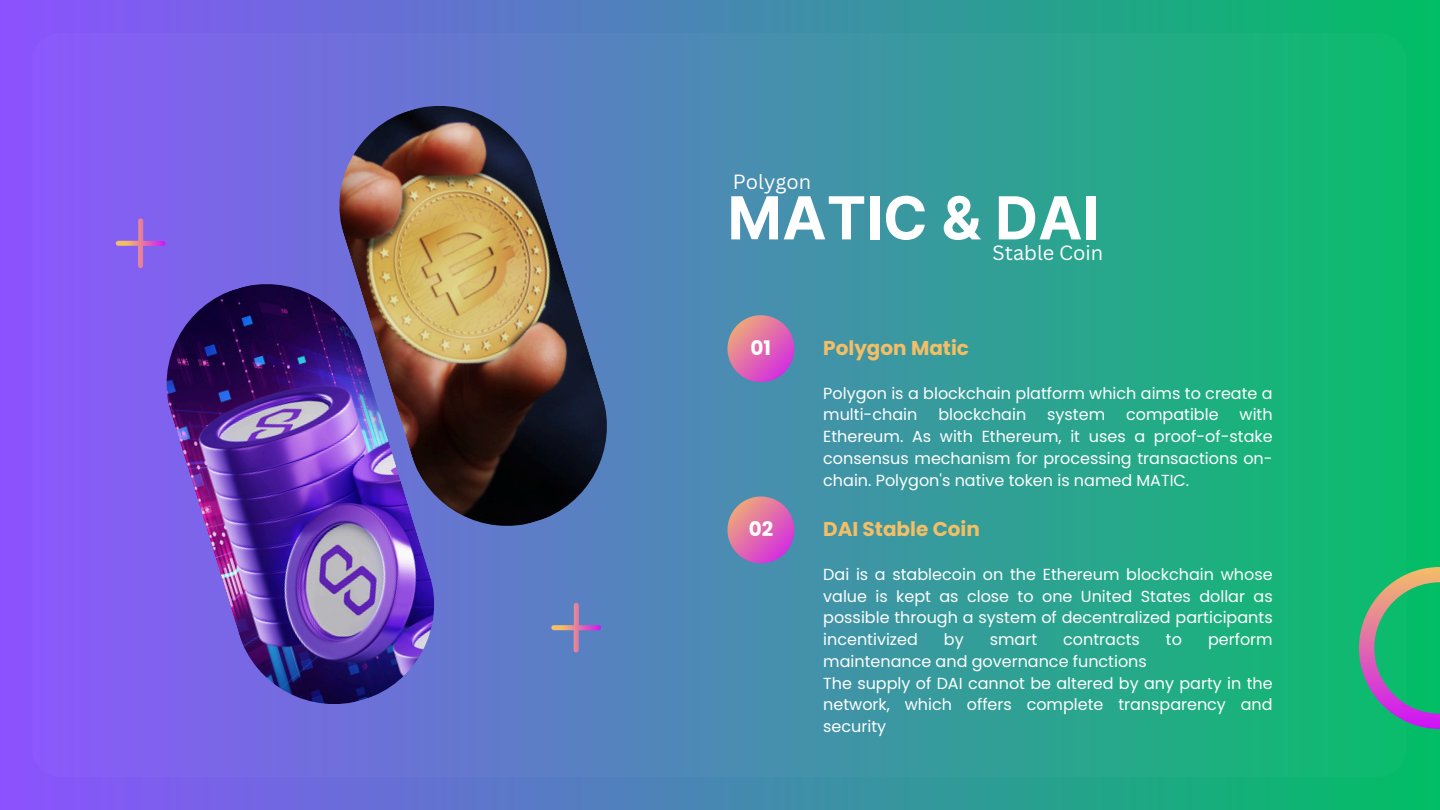
<style>
.page{position:relative;width:1440px;height:810px;background:#fff}
.page>*{position:absolute;margin:0;border:0;box-sizing:border-box;transform-origin:0 0}
.t1{font:700 59.3px "Inter";color:#fff}
.t2{font:700 20px "Poppins";color:#f3be66}
.t3{font:20px "Canva Sans";color:#fff}
.t4{font:700 20px "Poppins";color:#fff}
.t5{font:16px/21.8px "Poppins";color:#fff;text-align:justify}
</style>
<div class="page">
<div style="left:0;top:0;width:1440px;height:810px;background:linear-gradient(to right,#8c52ff,#01be64)"></div>
<div style="left:32px;top:33px;width:1375px;height:744px;background:linear-gradient(to right,#8c59fb,#0abd6b);border-radius:29px"></div>
<svg style="left:1359px;top:567px;width:81px;height:162px;background:#41a57c"></svg>
<img style="left:155px;top:272px;width:291px;height:444px">
<img style="left:328px;top:94px;width:291px;height:444px">
<svg style="left:728px;top:315px;width:66px;height:67px;background:#c171ad"></svg>
<svg style="left:728px;top:497px;width:66px;height:66px;background:#c271ad"></svg>
<svg style="left:116px;top:218px;width:50px;height:50px;background:#9466e0"></svg>
<svg style="left:551px;top:603px;width:50px;height:50px;background:#727fbb"></svg>
<h2 class="t3" style="left:733px;top:168px;width:80px">Polygon</h2>
<p class="t1" style="left:728px;top:182px;width:373px">MATIC &amp; DAI</p>
<p class="t3" style="left:993px;top:239px;width:112px">Stable Coin</p>
<h3 class="t4" style="left:751px;top:334px;width:22px">01</h3>
<h3 class="t2" style="left:823px;top:334px;width:147px">Polygon Matic</h3>
<p class="t5" style="left:823px;top:382px;width:451px">Polygon is a blockchain platform which aims to create a multi-chain</p>
<p class="t5" style="left:823px;top:404px;width:451px;text-indent:416px">with Ethereum. As with Ethereum, it uses a proof-of-stake consensus mechanism for processing transactions on&shy;chain. Polygon's native token is named MATIC.</p>
<p class="t5" style="left:938px;top:404px;width:89px">blockchain</p>
<p class="t5" style="left:1047px;top:404px;width:59px">system</p>
<p class="t5" style="left:1126px;top:404px;width:94px">compatible</p>
<p class="t4" style="left:749px;top:515px;width:26px">02</p>
<p class="t2" style="left:823px;top:515px;width:158px">DAI Stable Coin</p>
<p class="t5" style="left:823px;top:563px;width:451px">Dai is a stablecoin on the Ethereum blockchain whose value is kept as close to one United States dollar as possible through a system of decentralized participants incentivized</p>
<p class="t5" style="left:944px;top:629px;width:21px">by</p>
<p class="t5" style="left:990px;top:629px;width:49px">smart</p>
<p class="t5" style="left:1063px;top:629px;width:78px">contracts</p>
<p class="t5" style="left:1166px;top:629px;width:18px">to</p>
<p class="t5" style="left:1208px;top:629px;width:66px">perform</p>
<p class="t5" style="left:823px;top:650px;width:325px">maintenance and governance functions</p>
<p class="t5" style="left:823px;top:672px;width:451px">The supply of DAI cannot be altered by any party in the network, which offers complete transparency and security</p>
</div>
